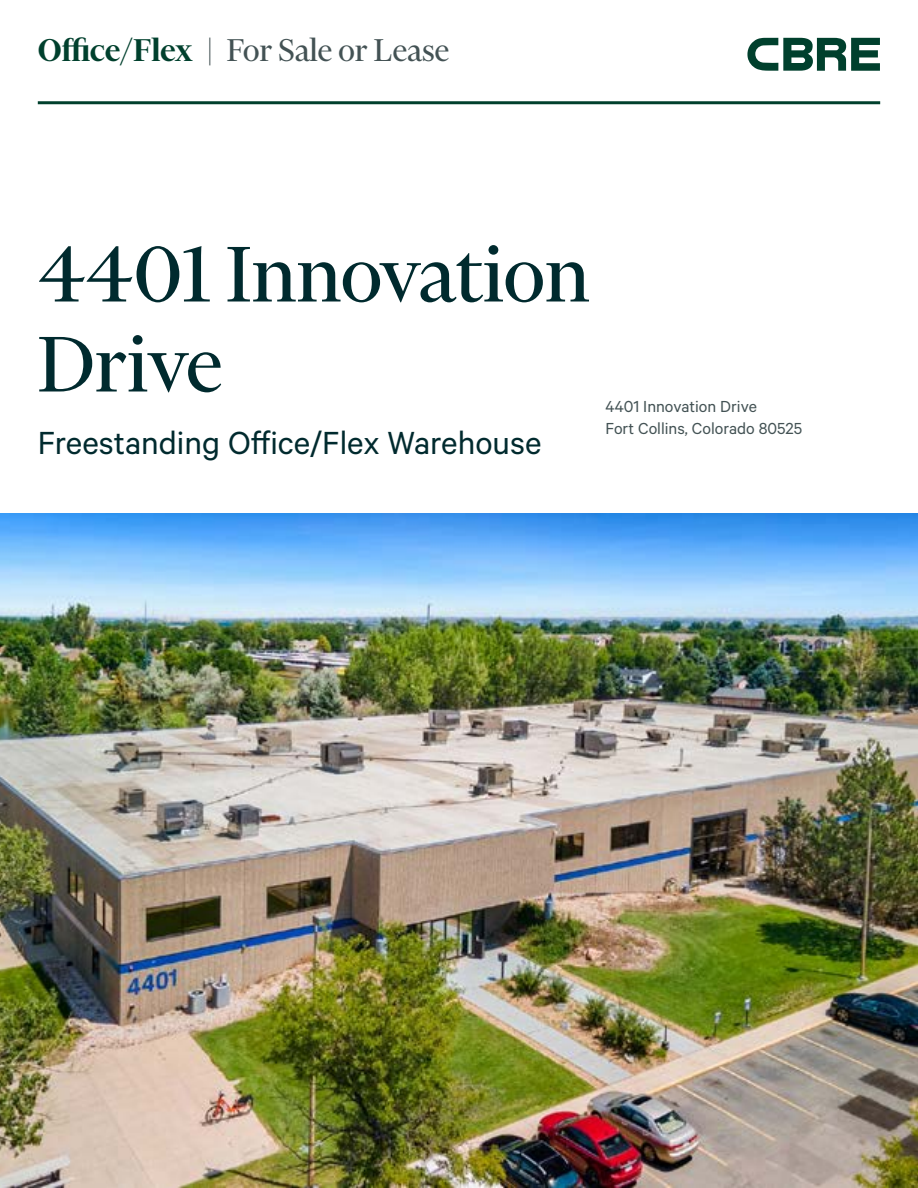
<style>
.page{position:relative;width:918px;height:1188px;background:#fff}
.page>*{position:absolute;margin:0;border:0;box-sizing:border-box;transform-origin:0 0}
.t1{font:90px/90px "Financier Display";color:#002a2e}
.t2{font:36px "Calibre";color:#002a2e}
.t3{font:36px "Financier Display";color:#435254}
.t4{font:18px/21px "Calibre";color:#435254}
.s1{font-weight:600;color:#00402d}
</style>
<div class="page">
<img style="left:0;top:513px;width:918px;height:675px">
<svg style="left:747px;top:38px;width:133px;height:33px"></svg>
<hr style="left:38px;top:101px;width:842px;height:3px;background:#00402d">
<h2 class="t3" style="left:38px;top:32px;width:413px"><span class="s1">Office/Flex</span> | For Sale or Lease</h2>
<h1 class="t1" style="left:38px;top:229px;width:553px">4401 Innovation<br>Drive</h1>
<h2 class="t2" style="left:38px;top:422px;width:505px">Freestanding Office/Flex Warehouse</h2>
<p class="t4" style="left:606px;top:396px;width:198px">4401 Innovation Drive<br>Fort Collins, Colorado 80525</p>
</div>
